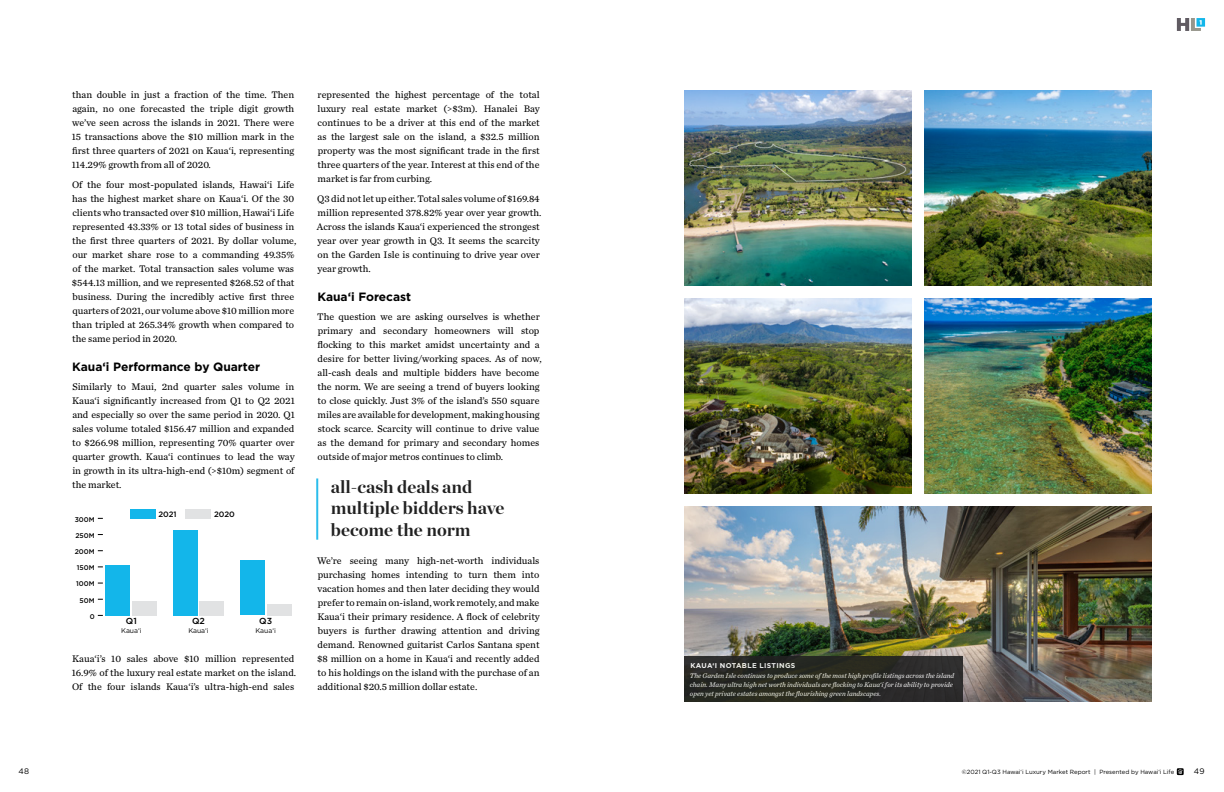
<style>
.page{position:relative;width:1224px;height:792px;background:#fff}
.page>*{position:absolute;margin:0;border:0;box-sizing:border-box;transform-origin:0 0}
.t1{font:700 18px/21.6px "Chronicle Display";color:#212121}
.t2{font:700 12px "Gotham";color:#000}
.t3{font:10px/14px "Chronicle Text G2";color:#000;text-align:justify}
.t4{font:500 8.8px "Gotham";color:#000}
.t5{font:8px "Gotham";color:#000}
.t6{font:500 7.8px "Gotham";color:#000}
.t7{font:italic 7px/9px "Chronicle Text G2";color:#fff}
.t8{font:700 7px "Gotham";letter-spacing:.05em;color:#fff}
.t9{font:500 6.8px "Gotham";color:#000}
.t10{font:6.8px "Gotham";color:#000}
.t11{font:6px "Gotham";color:#000}
</style>
<div class="page">
<svg style="left:1177px;top:768px;width:7px;height:7px"></svg>
<svg style="left:1177px;top:18px;width:28px;height:13px"></svg>
<img style="left:684px;top:506px;width:468px;height:196px">
<img style="left:925px;top:90px;width:227px;height:196px">
<img style="left:684px;top:90px;width:227px;height:196px">
<img style="left:684px;top:298px;width:227px;height:196px">
<img style="left:925px;top:298px;width:227px;height:196px">
<div style="left:684px;top:657px;width:279px;height:45px;background:linear-gradient(to right,#25271e,#2c2b29)"></div>
<div style="left:133px;top:601px;width:24px;height:14px;background:#e1e2e3"></div>
<div style="left:200px;top:601px;width:24px;height:14px;background:#e1e2e3"></div>
<div style="left:267px;top:604px;width:24px;height:11px;background:#e1e2e3"></div>
<div style="left:106px;top:565px;width:24px;height:50px;background:#13b6ea"></div>
<div style="left:173px;top:530px;width:24px;height:85px;background:#13b6ea"></div>
<div style="left:240px;top:560px;width:24px;height:55px;background:#13b6ea"></div>
<div style="left:186px;top:509px;width:25px;height:10px;background:#e1e2e3"></div>
<div style="left:130px;top:509px;width:25px;height:9px;background:#13b6ea"></div>
<hr style="left:316px;top:478px;width:2px;height:62px;background:#2bbdec">
<p class="t3" style="left:72px;top:87px;width:224px">than double in just a fraction of the time. Then again, no one forecasted the triple digit growth we’ve seen across the islands in 2021. There were 15 transactions above the $10 million mark in the first three quarters of 2021 on Kaua‘i, representing 114.29% growth from all of 2020.</p>
<p class="t3" style="left:72px;top:177px;width:226px;text-align:left">Of the four most-populated islands, Hawai‘i Life has the highest market share on Kaua‘i. Of the 30 clients who transacted over $10 million, Hawai‘i Life represented 43.33% or 13 total sides of business in the first three quarters of 2021. By dollar volume, our market share rose to a commanding 49.35% of the market. Total transaction sales volume was $544.13 million, and we represented $268.52 of that business. During the incredibly active first three quarters of 2021, our volume above $10 million more than tripled at 265.34% growth when compared to the same period in 2020.</p>
<p class="t2" style="left:72px;top:359px;width:189px">Kaua‘i Performance by Quarter</p>
<p class="t3" style="left:72px;top:380px;width:224px">Similarly to Maui, 2nd quarter sales volume in Kaua‘i significantly increased from Q1 to Q2 2021 and especially so over the same period in 2020. Q1 sales volume totaled $156.47 million and expanded to $266.98 million, representing 70% quarter over quarter growth. Kaua‘i continues to lead the way in growth in its ultra-high-end (&gt;$10m) segment of the market.</p>
<p class="t9" style="left:75px;top:515px;width:22px">300M</p>
<p class="t9" style="left:75px;top:531px;width:21px">250M</p>
<p class="t9" style="left:75px;top:547px;width:21px">200M</p>
<p class="t9" style="left:77px;top:563px;width:19px">150M</p>
<p class="t9" style="left:76px;top:580px;width:20px">100M</p>
<p class="t9" style="left:80px;top:596px;width:17px">50M</p>
<p class="t9" style="left:90px;top:612px;width:6px">0</p>
<p class="t6" style="left:158px;top:509px;width:20px">2021</p>
<p class="t6" style="left:214px;top:509px;width:22px">2020</p>
<p class="t4" style="left:126px;top:615px;width:12px">Q1</p>
<p class="t10" style="left:121px;top:626px;width:22px">Kaua‘i</p>
<p class="t4" style="left:192px;top:615px;width:14px">Q2</p>
<p class="t10" style="left:188px;top:626px;width:22px">Kaua‘i</p>
<p class="t4" style="left:259px;top:615px;width:14px">Q3</p>
<p class="t10" style="left:255px;top:626px;width:22px">Kaua‘i</p>
<p class="t3" style="left:72px;top:652px;width:226px;text-align:left">Kaua‘i’s 10 sales above $10 million represented<br>16.9% of the luxury real estate market on the island.<br>Of the four islands Kaua‘i’s ultra-high-end sales</p>
<p class="t3" style="left:317px;top:87px;width:224px">represented the highest percentage of the total luxury real estate market (&gt;$3m). Hanalei Bay continues to be a driver at this end of the market as the largest sale on the island, a $32.5 million property was the most significant trade in the first three quarters of the year. Interest at this end of the market is far from curbing.</p>
<p class="t3" style="left:317px;top:191px;width:226px;text-align:left">Q3 did not let up either. Total sales volume of $169.84 million represented 378.82% year over year growth.<br>Across the islands Kaua‘i experienced the strongest year over year growth in Q3. It seems the scarcity on the Garden Isle is continuing to drive year over year growth.</p>
<p class="t2" style="left:317px;top:289px;width:95px">Kaua‘i Forecast</p>
<p class="t3" style="left:317px;top:310px;width:226px;text-align:left">The question we are asking ourselves is whether primary and secondary homeowners will stop flocking to this market amidst uncertainty and a desire for better living/working spaces. As of now, all-cash deals and multiple bidders have become the norm. We are seeing a trend of buyers looking to close quickly. Just 3% of the island’s 550 square miles are available for development, making housing stock scarce. Scarcity will continue to drive value as the demand for primary and secondary homes outside of major metros continues to climb.</p>
<h1 class="t1" style="left:331px;top:475px;width:175px">all-cash deals and multiple bidders have become the norm</h1>
<p class="t3" style="left:317px;top:554px;width:224px">We’re seeing many high-net-worth individuals purchasing homes intending to turn them into vacation homes and then later deciding they would prefer to remain on-island, work remotely, and make Kaua‘i their primary residence. A flock of celebrity buyers is further drawing attention and driving demand. Renowned guitarist Carlos Santana spent $8 million on a home in Kaua‘i and recently added to his holdings on the island with the purchase of an additional $20.5 million dollar estate.</p>
<p class="t8" style="left:691px;top:661px;width:106px">KAUA‘I NOTABLE LISTINGS</p>
<p class="t7" style="left:690px;top:671px;width:266px">The Garden Isle continues to produce some of the most high profile listings across the island chain. Many ultra high net worth individuals are flocking to Kaua‘i for its ability to provide open yet private estates amongst the flourishing green landscapes.</p>
<p class="t5" style="left:18px;top:766px;width:12px">48</p>
<p class="t11" style="left:962px;top:768px;width:214px">©2021 Q1-Q3 Hawai‘i Luxury Market Report | Presented by Hawai‘i Life</p>
<p class="t5" style="left:1194px;top:766px;width:12px">49</p>
</div>
